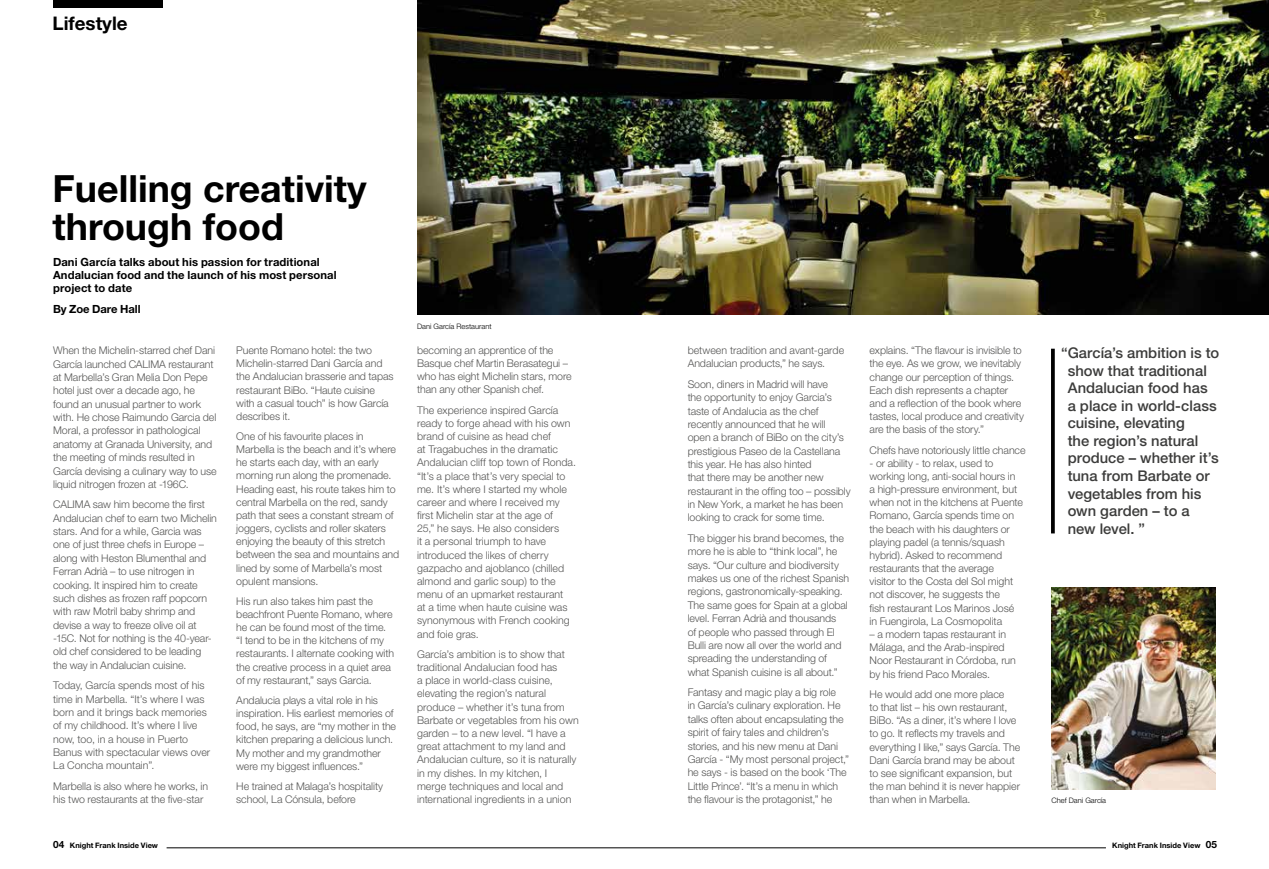
<style>
.page{position:relative;width:1269px;height:869px;background:#fff}
.page>*{position:absolute;margin:0;border:0;box-sizing:border-box;transform-origin:0 0}
.t1{font:700 37.5px/37.5px "Helvetica Neue";color:#000}
.t2{font:700 18.75px "Helvetica Neue";color:#000}
.t3{font:500 14.75px/17.5px "Helvetica Neue";color:#3c3c3b}
.t4{font:700 11.25px/13.1px "Helvetica Neue";letter-spacing:.01em;color:#000}
.t5{font:300 10.62px/13.1px "Helvetica Neue";letter-spacing:-.005em;color:#575756}
.t6{font:700 7.5px "Helvetica Neue";letter-spacing:.005em;color:#000}
.t7{font:300 7.5px "Helvetica Neue";color:#000}
.s1{font-size:10px}
</style>
<div class="page">
<div style="left:53px;top:0;width:110px;height:7px;background:#000"></div>
<img style="left:417px;top:0;width:851px;height:314px">
<img style="left:1051px;top:587px;width:164px;height:202px">
<hr style="left:167px;top:847px;width:939px;height:1px;background:#000">
<hr style="left:1051px;top:348px;width:3px;height:185px;background:#000">
<h2 class="t2" style="left:53px;top:12px;width:76px">Lifestyle</h2>
<h1 class="t1" style="left:53px;top:169px;width:315px">Fuelling creativity through food</h1>
<p class="t4" style="left:53px;top:255px;width:285px">Dani García talks about his passion for traditional<br>Andalucian food and the launch of his most personal project to date</p>
<p class="t4" style="left:53px;top:301px;width:89px">By Zoe Dare Hall</p>
<p class="t5" style="left:53px;top:343px;width:165px">When the Michelin-starred chef Dani García launched CALIMA restaurant at Marbella’s Gran Melia Don Pepe hotel just over a decade ago, he found an unusual partner to work with. He chose Raimundo Garcia del Moral, a professor in pathological anatomy at Granada University, and the meeting of minds resulted in García devising a culinary way to use liquid nitrogen frozen at -196C.</p>
<p class="t5" style="left:53px;top:497px;width:165px">CALIMA saw him become the first Andalucian chef to earn two Michelin stars. And for a while, Garcia was one of just three chefs in Europe – along with Heston Blumenthal and Ferran Adrià – to use nitrogen in cooking. It inspired him to create such dishes as frozen raff popcorn with raw Motril baby shrimp and devise a way to freeze olive oil at -15C. Not for nothing is the 40-year&shy;old chef considered to be leading the way in Andalucian cuisine.</p>
<p class="t5" style="left:53px;top:678px;width:159px">Today, García spends most of his time in Marbella. “It’s where I was born and it brings back memories of my childhood. It’s where I live now, too, in a house in Puerto<br>Banus with spectacular views over<br>La Concha mountain”.</p>
<p class="t5" style="left:53px;top:778px;width:156px">Marbella is also where he works, in his two restaurants at the five-star</p>
<p class="t5" style="left:236px;top:343px;width:159px">Puente Romano hotel: the two<br>Michelin-starred Dani García and the Andalucian brasserie and tapas restaurant BiBo. “Haute cuisine with a casual touch” is how García describes it.</p>
<p class="t5" style="left:236px;top:429px;width:164px">One of his favourite places in<br>Marbella is the beach and it’s where he starts each day, with an early morning run along the promenade.<br>Heading east, his route takes him to central Marbella on the red, sandy path that sees a constant stream of joggers, cyclists and roller skaters enjoying the beauty of this stretch between the sea and mountains and lined by some of Marbella’s most opulent mansions.</p>
<p class="t5" style="left:236px;top:594px;width:159px">His run also takes him past the beachfront Puente Romano, where he can be found most of the time. “I tend to be in the kitchens of my restaurants. I alternate cooking with the creative process in a quiet area of my restaurant,” says Garcia.</p>
<p class="t5" style="left:236px;top:693px;width:161px">Andalucia plays a vital role in his inspiration. His earliest memories of food, he says, are “my mother in the kitchen preparing a delicious lunch.<br>My mother and my grandmother were my biggest influences.”</p>
<p class="t5" style="left:236px;top:779px;width:148px">He trained at Malaga’s hospitality school, La Cónsula, before</p>
<p class="t7" style="left:417px;top:321px;width:76px">Dani García Restaurant</p>
<p class="t5" style="left:417px;top:343px;width:156px">becoming an apprentice of the<br>Basque chef Martin Berasategui – who has eight Michelin stars, more than any other Spanish chef.</p>
<p class="t5" style="left:417px;top:403px;width:160px">The experience inspired García ready to forge ahead with his own brand of cuisine as head chef<br>at Tragabuches in the dramatic<br>Andalucian cliff top town of Ronda. “It’s a place that’s very special to me. It’s where I started my whole career and where I received my first Michelin star at the age of<br>25,” he says. He also considers<br>it a personal triumph to have introduced the likes of cherry gazpacho and ajoblanco (chilled almond and garlic soup) to the menu of an upmarket restaurant<br>at a time when haute cuisine was synonymous with French cooking and foie gras.</p>
<p class="t5" style="left:417px;top:647px;width:163px">García’s ambition is to show that traditional Andalucian food has<br>a place in world-class cuisine, elevating the region’s natural produce – whether it’s tuna from<br>Barbate or vegetables from his own garden – to a new level. “I have a great attachment to my land and<br>Andalucian culture, so it is naturally in my dishes. In my kitchen, I merge techniques and local and international ingredients in a union</p>
<p class="t5" style="left:687px;top:343px;width:158px">between tradition and avant-garde<br>Andalucian products,” he says.</p>
<p class="t5" style="left:687px;top:377px;width:165px">Soon, diners in Madrid will have<br>the opportunity to enjoy Garcia’s taste of Andalucia as the chef recently announced that he will open a branch of BiBo on the city’s prestigious Paseo de la Castellana this year. He has also hinted<br>that there may be another new restaurant in the offing too – possibly in New York, a market he has been looking to crack for some time.</p>
<p class="t5" style="left:687px;top:531px;width:163px">The bigger his brand becomes, the more he is able to “think local”, he says. “Our culture and biodiversity makes us one of the richest Spanish regions, gastronomically-speaking.<br>The same goes for Spain at a global level. Ferran Adrià and thousands<br>of people who passed through El Bulli are now all over the world and spreading the understanding of what Spanish cuisine is all about.”</p>
<p class="t5" style="left:687px;top:685px;width:163px">Fantasy and magic play a big role<br>in García’s culinary exploration. He talks often about encapsulating the spirit of fairy tales and children’s stories, and his new menu at Dani García - “My most personal project,” he says - is based on the book ‘The Little Prince’. “It’s a menu in which the flavour is the protagonist,” he</p>
<p class="t5" style="left:869px;top:343px;width:156px">explains. “The flavour is invisible to the eye. As we grow, we inevitably change our perception of things.<br>Each dish represents a chapter and a reflection of the book where tastes, local produce and creativity are the basis of the story.”</p>
<p class="t5" style="left:869px;top:442px;width:157px">Chefs have notoriously little chance</p>
<p class="t5" style="left:869px;top:456px;width:155px">- or ability - to relax, used to working long, anti-social hours in a high-pressure environment, but when not in the kitchens at Puente<br>Romano, García spends time on the beach with his daughters or playing padel (a tennis/squash hybrid). Asked to recommend restaurants that the average<br>visitor to the Costa del Sol might not discover, he suggests the<br>fish restaurant Los Marinos José in Fuengirola, La Cosmopolita</p>
<p class="t5" style="left:869px;top:627px;width:148px">– a modern tapas restaurant in<br>Málaga, and the Arab-inspired<br>Noor Restaurant in Córdoba, run by his friend Paco Morales.</p>
<p class="t5" style="left:869px;top:687px;width:152px">He would add one more place<br>to that list – his own restaurant,<br>BiBo. “As a diner, it’s where I love to go. It reflects my travels and everything I like,” says García. The<br>Dani García brand may be about to see significant expansion, but the man behind it is never happier than when in Marbella.</p>
<h3 class="t3" style="left:1067px;top:344px;width:153px;text-indent:-6px">“García’s ambition is to show that traditional<br>Andalucian food has a place in world-class cuisine, elevating<br>the region’s natural produce – whether it’s tuna from Barbate or vegetables from his own garden – to a new level. ”</h3>
<p class="t7" style="left:1051px;top:795px;width:56px">Chef Dani García</p>
<p class="t6" style="left:53px;top:840px;width:106px"><span class="s1">04</span> Knight Frank Inside View</p>
<p class="t6" style="left:1112px;top:840px;width:106px">Knight Frank Inside View <span class="s1">05</span></p>
</div>
